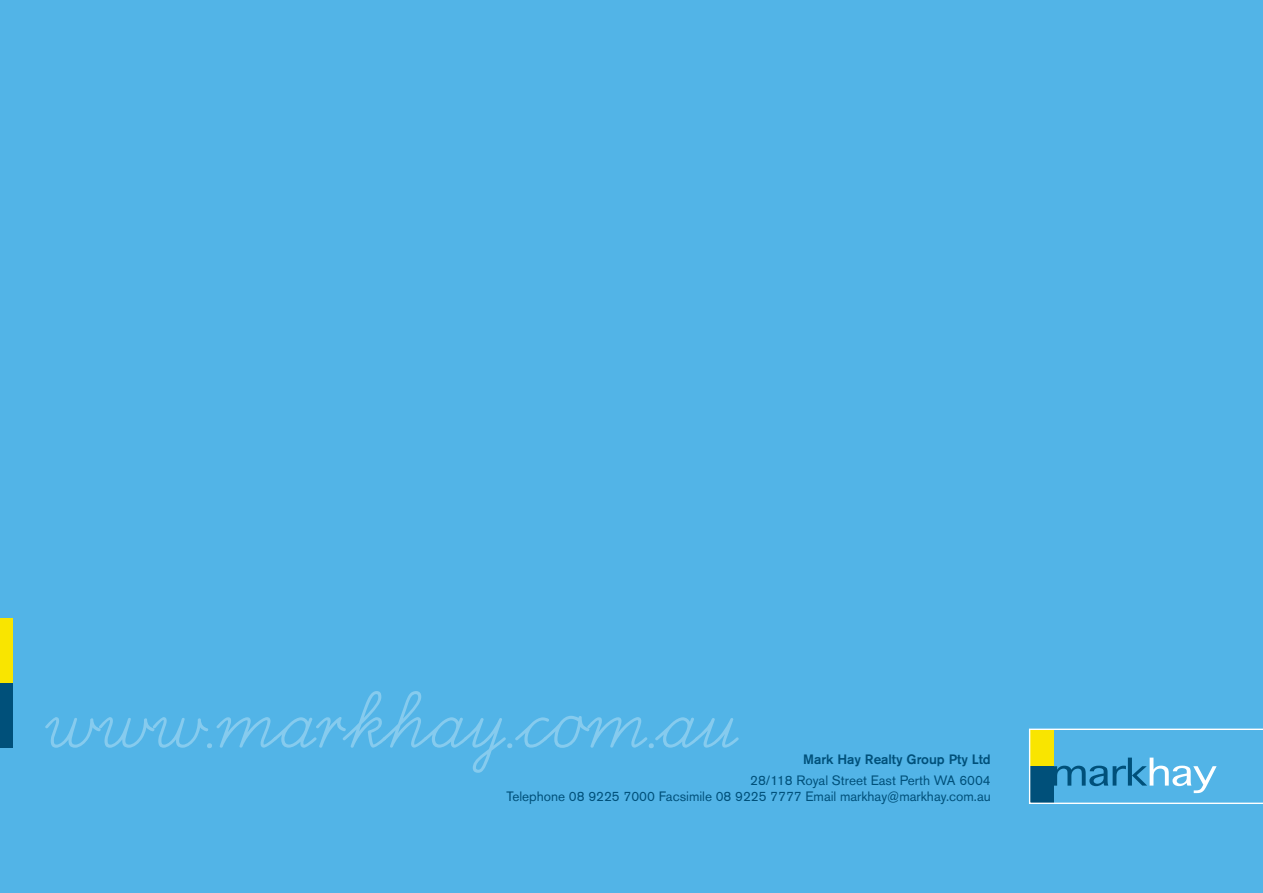
<style>
.page{position:relative;width:1263px;height:893px;background:#52b4e7}
.page>*{position:absolute;margin:0;border:0;box-sizing:border-box;transform-origin:0 0}
.t1{font:100.5px "Schulschrift B";color:#86cbee}
.t2{font:13.5px/16.5px "Akzidenz Grotesk BE";color:#00507a;text-align:right}
.t3{font:500 13.5px "Akzidenz Grotesk BE";color:#00507a}
</style>
<div class="page">
<svg style="left:1029px;top:729px;width:234px;height:75px"></svg>
<div style="left:0;top:619px;width:13px;height:64px;background:#f9e500"></div>
<div style="left:0;top:683px;width:13px;height:64px;background:#00507a"></div>
<h1 class="t1" style="left:47px;top:675px;width:692px">www.markhay.com.au</h1>
<p class="t3" style="left:803px;top:751px;width:189px">Mark Hay Realty Group Pty Ltd</p>
<p class="t2" style="left:506px;top:772px;width:486px">28/118 Royal Street East Perth WA 6004<br>Telephone 08 9225 7000 Facsimile 08 9225 7777 Email markhay@markhay.com.au</p>
</div>
